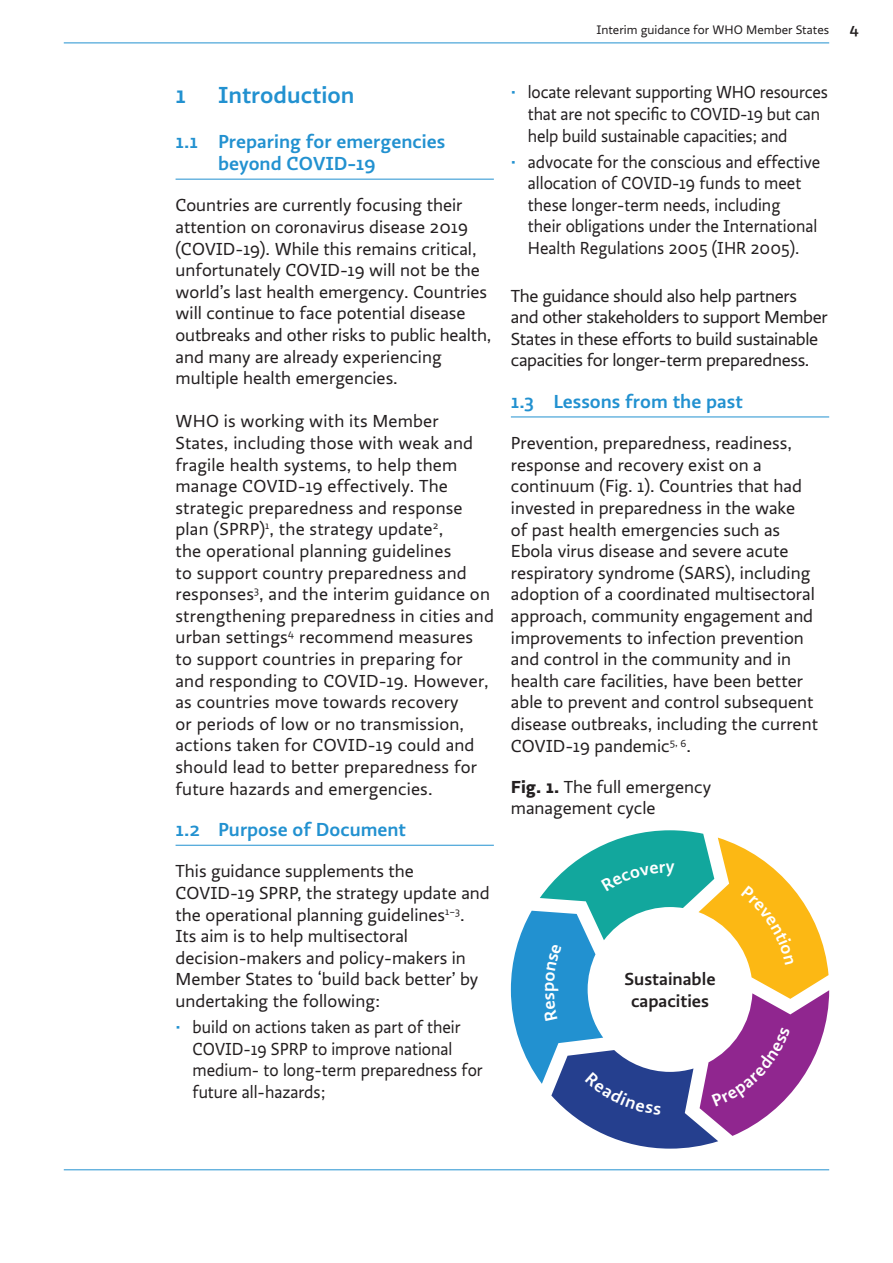
<style>
.page{position:relative;width:893px;height:1263px;background:#fff}
.page>*{position:absolute;margin:0;border:0;box-sizing:border-box;transform-origin:0 0}
.t1{font:500 24px "Ratio";color:#2291d0}
.t2{font:500 19.5px/22.5px "Ratio";color:#2291d0}
.t3{font:18px/21.6px "Ratio";color:#231f20}
.t4{font:18px/21.6px "Ratio";color:#231f20;scale:.94 1}
.t5{font:18px/21.6px "Ratio";letter-spacing:-.02em;color:#231f20}
.t6{font:500 18px/22.5px "Ratio";color:#231f20;text-align:center}
.t7{font:500 15px "Ratio";color:#231f20}
.t8{font:12.75px "Ratio";color:#231f20}
.s1{color:#2291d0}
.s2{font-weight:700}
</style>
<div class="page">
<hr style="left:64px;top:1169px;width:765px;height:1px;background:#2291d0">
<hr style="left:64px;top:43px;width:765px;height:1px;background:#2291d0">
<hr style="left:176px;top:179px;width:318px;height:1px;background:#2291d0">
<hr style="left:176px;top:845px;width:318px;height:1px;background:#2291d0">
<hr style="left:511px;top:417px;width:318px;height:1px;background:#2291d0">
<svg style="left:511px;top:830px;width:318px;height:318px"></svg>
<p class="t8" style="left:596px;top:22px;width:234px">Interim guidance for WHO Member States</p>
<p class="t7" style="left:849px;top:21px;width:11px">4</p>
<h1 class="t1" style="left:176px;top:81px;width:12px">1</h1>
<h1 class="t1" style="left:218px;top:81px;width:138px">Introduction</h1>
<p class="t2" style="left:218px;top:130px;width:229px;text-indent:-43px">1.1 Preparing for emergencies beyond COVID-19</p>
<p class="t3" style="left:176px;top:195px;width:317px">Countries are currently focusing their attention on coronavirus disease 2019 (COVID-19). While this remains critical, unfortunately COVID-19 will not be the world’s last health emergency. Countries will continue to face potential disease outbreaks and other risks to public health, and many are already experiencing multiple health emergencies.</p>
<p class="t3" style="left:176px;top:411px;width:320px">WHO is working with its Member States, including those with weak and fragile health systems, to help them manage COVID-19 effectively. The strategic preparedness and response plan (SPRP)<sup>1</sup>, the strategy update<sup>2</sup>,<br>the operational planning guidelines<br>to support country preparedness and responses<sup>3</sup>, and the interim guidance on strengthening preparedness in cities and urban settings<sup>4</sup> recommend measures to support countries in preparing for and responding to COVID-19. However, as countries move towards recovery<br>or periods of low or no transmission, actions taken for COVID-19 could and should lead to better preparedness for future hazards and emergencies.</p>
<p class="t2" style="left:176px;top:819px;width:232px">1.2 Purpose of Document</p>
<p class="t3" style="left:176px;top:861px;width:316px">This guidance supplements the COVID-19 SPRP, the strategy update and the operational planning guidelines<sup>1–3</sup>.<br>Its aim is to help multisectoral decision-makers and policy-makers in Member States to ‘build back better’ by undertaking the following:</p>
<p class="t4" style="left:193px;top:1016px;width:310px;text-indent:-17px"><span class="s1">•</span> build on actions taken as part of their COVID-19 SPRP to improve national medium- to long-term preparedness for future all-hazards;</p>
<p class="t4" style="left:528px;top:82px;width:321px;text-indent:-17px"><span class="s1">•</span> locate relevant supporting WHO resources that are not specific to COVID-19 but can help build sustainable capacities; and</p>
<p class="t4" style="left:528px;top:151px;width:313px;text-indent:-17px"><span class="s1">•</span> advocate for the conscious and effective allocation of COVID-19 funds to meet these longer-term needs, including<br>their obligations under the International Health Regulations 2005 (IHR 2005).</p>
<p class="t5" style="left:511px;top:285px;width:318px">The guidance should also help partners and other stakeholders to support Member States in these efforts to build sustainable capacities for longer-term preparedness.</p>
<p class="t2" style="left:511px;top:390px;width:234px">1.3 Lessons from the past</p>
<p class="t3" style="left:511px;top:433px;width:309px">Prevention, preparedness, readiness, response and recovery exist on a continuum (Fig. 1). Countries that had invested in preparedness in the wake<br>of past health emergencies such as Ebola virus disease and severe acute respiratory syndrome (SARS), including adoption of a coordinated multisectoral approach, community engagement and improvements to infection prevention and control in the community and in health care facilities, have been better able to prevent and control subsequent disease outbreaks, including the current COVID-19 pandemic<sup>5,</sup> <sup>6</sup>.</p>
<p class="t3" style="left:511px;top:776px;width:202px"><span class="s2">Fig. 1.</span> The full emergency management cycle</p>
<p class="t6" style="left:624px;top:968px;width:93px">Sustainable capacities</p>
</div>
